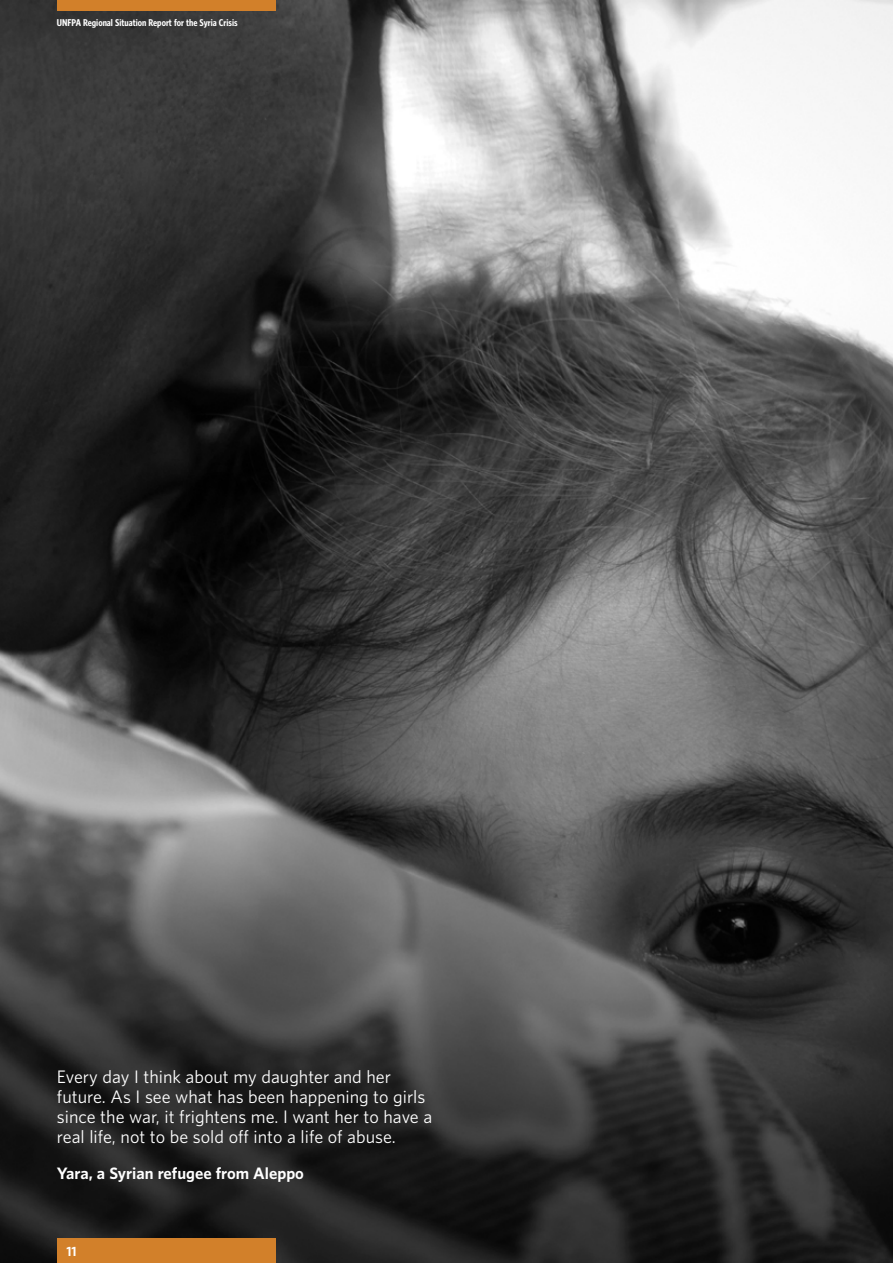
<style>
.page{position:relative;width:893px;height:1263px;background:#fff}
.page>*{position:absolute;margin:0;border:0;box-sizing:border-box;transform-origin:0 0}
.t1{font:16.5px/19.8px "UNFPA Text";color:#fff}
.t2{font:700 15px "UNFPA";color:#fff}
.t3{font:700 12px "UNFPA";color:#fff}
.t4{font:700 condensed 9px "UNFPA";color:#fff}
</style>
<div class="page">
<img style="left:0;top:0;width:893px;height:1263px">
<div style="left:57px;top:0;width:218px;height:11px;background:#d2802a"></div>
<div style="left:57px;top:1238px;width:218px;height:25px;background:#d2802a"></div>
<p class="t4" style="left:57px;top:16px;width:182px">UNFPA Regional Situation Report for the Syria Crisis</p>
<p class="t1" style="left:57px;top:1066px;width:377px">Every day I think about my daughter and her future. As I see what has been happening to girls since the war it, frightens me I. want her to have a real life, not to be sold off into a life of abuse.</p>
<p class="t2" style="left:57px;top:1163px;width:249px">Yara a, Syrian refugee from Aleppo</p>
<p class="t3" style="left:67px;top:1243px;width:12px">11</p>
</div>
